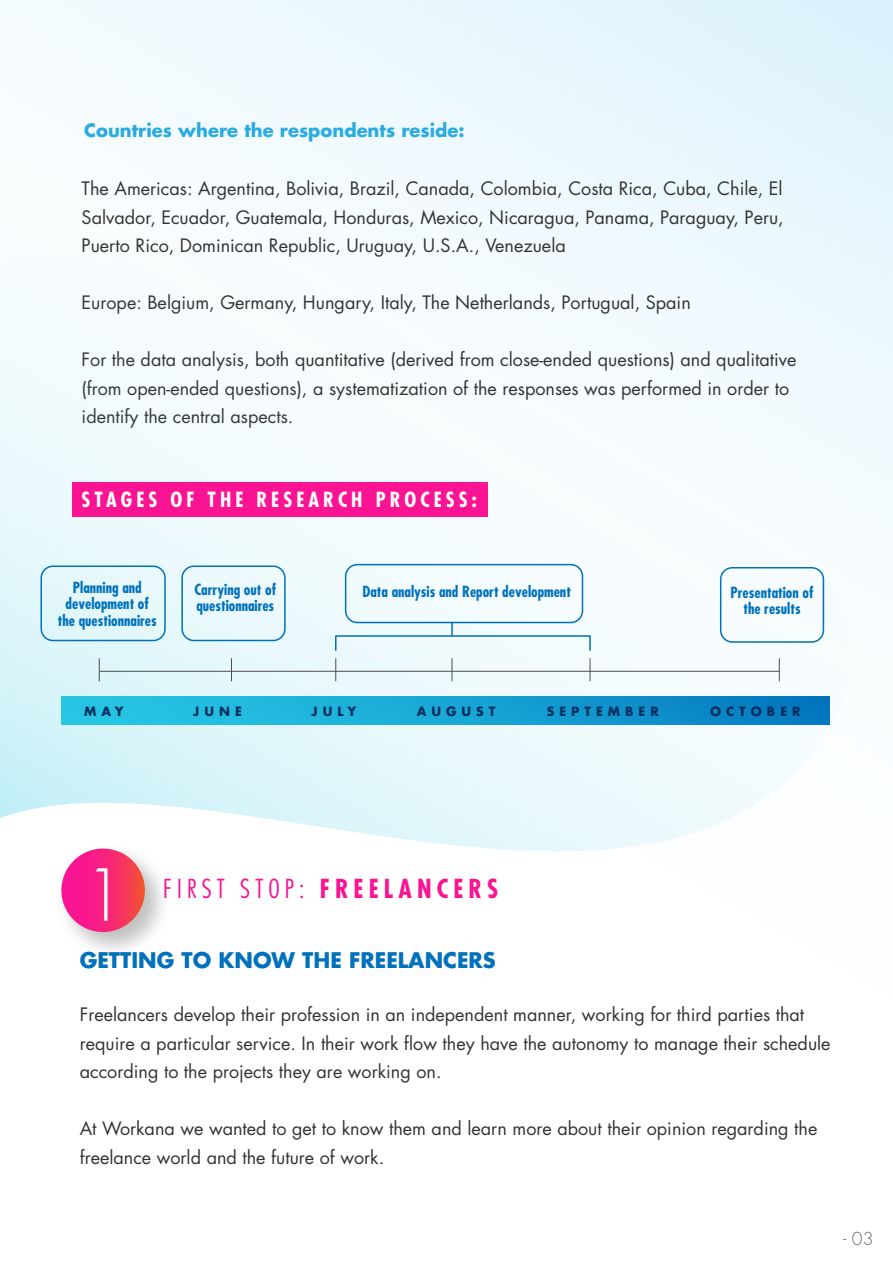
<style>
.page{position:relative;width:893px;height:1263px;background:#fff}
.page>*{position:absolute;margin:0;border:0;box-sizing:border-box;transform-origin:0 0}
.t1{font:300 69.45px "Futura Std";color:#fff}
.t2{font:700 condensed 25.5px "Futura Std";letter-spacing:.2em;color:#fa1493}
.t3{font:700 21px "Futura Std";color:#0071bc}
.t4{font:700 condensed 20.4px "Futura Std";letter-spacing:.2em;color:#fff}
.t5{font:18px/28.5px "Futura Std";color:#333}
.t6{font:700 18px "Futura Std";color:#29abe2}
.t7{font:300 17.4px "Futura Std";color:#666}
.t8{font:700 condensed 15px/16.5px "Futura Std";color:#0071bc;text-align:center}
.t9{font:700 12.45px "Futura Std";letter-spacing:.4em;color:#003062}
.s1{font-weight:300}
</style>
<div class="page">
<div style="left:0;top:0;width:893px;height:1263px;background:linear-gradient(to bottom,#eaf7fd,#fff)"></div>
<svg style="left:0;top:258px;width:851px;height:593px"></svg>
<div style="left:72px;top:482px;width:416px;height:34px;background:#fa1493"></div>
<hr style="left:99px;top:671px;width:680px;height:1px;background:#4d4d4d">
<svg style="left:99px;top:658px;width:1px;height:23px"></svg>
<svg style="left:231px;top:658px;width:1px;height:23px"></svg>
<svg style="left:335px;top:658px;width:1px;height:23px"></svg>
<svg style="left:452px;top:658px;width:1px;height:23px"></svg>
<svg style="left:590px;top:658px;width:1px;height:23px"></svg>
<svg style="left:779px;top:658px;width:1px;height:23px"></svg>
<div style="left:335px;top:635px;width:256px;height:16px;border:2px solid #0071bc"></div>
<div style="left:61px;top:696px;width:768px;height:28px;background:linear-gradient(to right,#2bcee7,#057bc1)"></div>
<div style="left:40px;top:565px;width:126px;height:76px;border:2px solid #0071bc;border-radius:12px"></div>
<div style="left:345px;top:564px;width:238px;height:59px;border:2px solid #0071bc;border-radius:12px"></div>
<div style="left:181px;top:565px;width:105px;height:76px;border:2px solid #0071bc;border-radius:12px"></div>
<div style="left:720px;top:567px;width:104px;height:76px;border:2px solid #0071bc;border-radius:12px"></div>
<svg style="left:451px;top:622px;width:2px;height:14px"></svg>
<img style="left:48px;top:835px;width:130px;height:131px">
<svg style="left:61px;top:848px;width:84px;height:84px;background:#f72978"></svg>
<p class="t6" style="left:84px;top:118px;width:382px">Countries where the respondents reside:</p>
<p class="t5" style="left:82px;top:175px;width:704px;text-align:justify">The Americas: Argentina, Bolivia, Brazil, Canada, Colombia, Costa Rica, Cuba, Chile, El Salvador, Ecuador, Guatemala, Honduras, Mexico, Nicaragua, Panama, Paraguay, Peru, Puerto Rico, Dominican Republic, Uruguay, U.S.A., Venezuela</p>
<p class="t5" style="left:82px;top:289px;width:611px">Europe: Belgium, Germany, Hungary, Italy, The Netherlands, Portugual, Spain</p>
<p class="t5" style="left:82px;top:346px;width:716px">For the data analysis, both quantitative (derived from close-ended questions) and qualitative (from open-ended questions), a systematization of the responses was performed in order to identify the central aspects.</p>
<p class="t4" style="left:82px;top:487px;width:397px">STAGES OF THE RESEARCH PROCESS:</p>
<p class="t8" style="left:58px;top:579px;width:100px">Planning and development of the questionnaires</p>
<p class="t8" style="left:194px;top:581px;width:83px;text-align:left">Carrying out of questionnaires</p>
<p class="t8" style="left:731px;top:584px;width:84px">Presentation of the results</p>
<p class="t8" style="left:362px;top:583px;width:210px">Data analysis and Report development</p>
<p class="t9" style="left:84px;top:703px;width:41px">MAY</p>
<p class="t9" style="left:193px;top:703px;width:50px">JUNE</p>
<p class="t9" style="left:312px;top:703px;width:46px">JULY</p>
<p class="t9" style="left:417px;top:703px;width:80px">AUGUST</p>
<p class="t9" style="left:547px;top:703px;width:114px">SEPTEMBER</p>
<p class="t9" style="left:710px;top:703px;width:92px">OCTOBER</p>
<h1 class="t1" style="left:83px;top:853px;width:45px">1</h1>
<h2 class="t2" style="left:163px;top:872px;width:337px"><span class="s1">FIRST STOP:</span> FREELANCERS</h2>
<p class="t3" style="left:80px;top:946px;width:418px">GETTING TO KNOW THE FREELANCERS</p>
<p class="t5" style="left:80px;top:1000px;width:752px">Freelancers develop their profession in an independent manner, working for third parties that require a particular service. In their work flow they have the autonomy to manage their schedule according to the projects they are working on.</p>
<p class="t5" style="left:80px;top:1114px;width:739px">At Workana we wanted to get to know them and learn more about their opinion regarding the freelance world and the future of work.</p>
<p class="t7" style="left:843px;top:1227px;width:32px">- 03</p>
</div>
